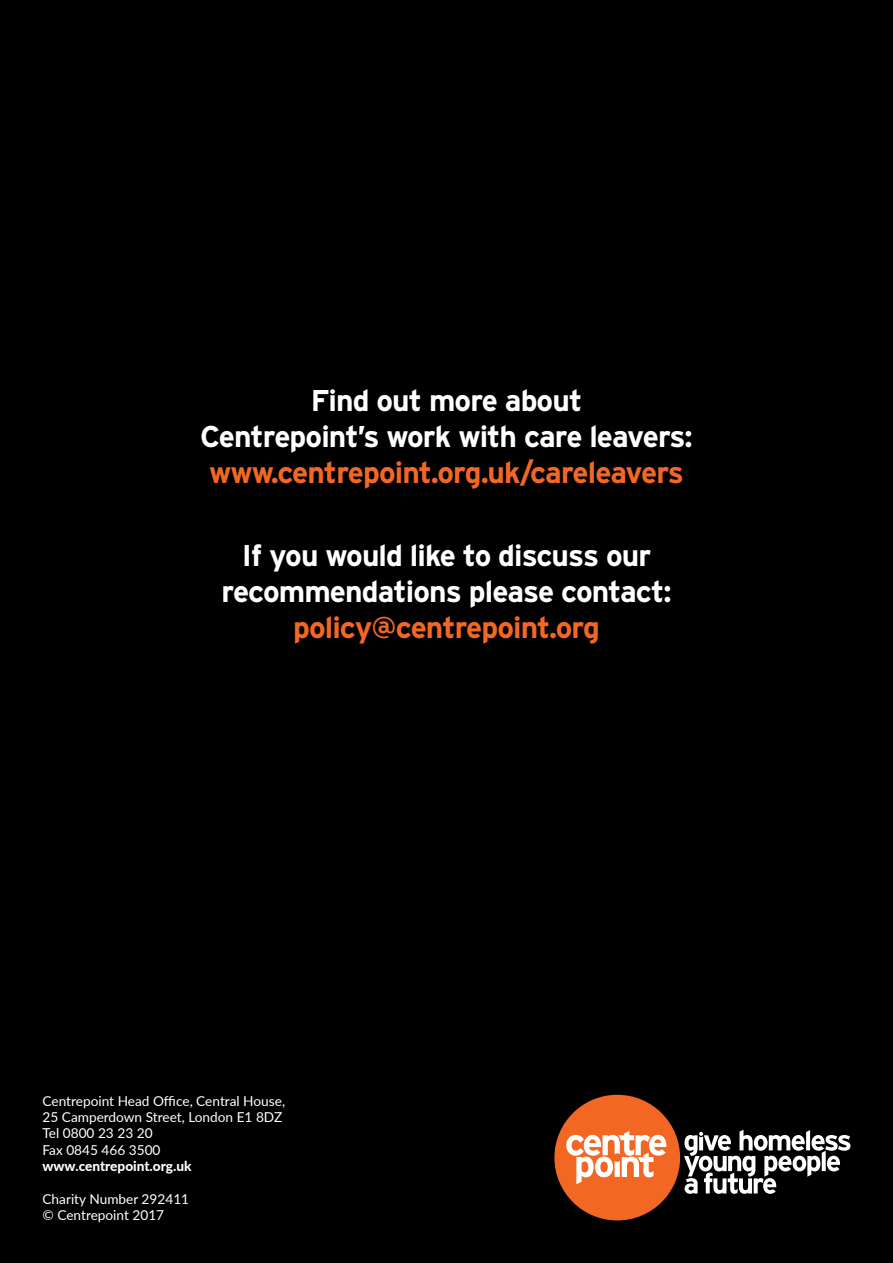
<style>
.page{position:relative;width:893px;height:1263px;background:#000}
.page>*{position:absolute;margin:0;border:0;box-sizing:border-box;transform-origin:0 0}
.t1{font:700 30px/36px "Interstate";letter-spacing:-.03em;color:#fff;text-align:center}
.t2{font:700 30px "Interstate";letter-spacing:-.03em;color:#f26724}
.t3{font:13.65px/16.4px "Lato";color:#fff}
.t4{font:800 13.65px "Lato";color:#fff}
</style>
<div class="page">
<div style="left:554px;top:1095px;width:126px;height:125px;background:#f26724;border-radius:50%"></div>
<svg style="left:566px;top:1131px;width:100px;height:53px"></svg>
<svg style="left:684px;top:1130px;width:166px;height:64px"></svg>
<h1 class="t1" style="left:200px;top:382px;width:494px">Find out more about<br>Centrepoint’s work with care leavers:</h1>
<h1 class="t2" style="left:209px;top:456px;width:476px">www.centrepoint.org.uk/careleavers</h1>
<h1 class="t1" style="left:222px;top:537px;width:451px">If you would like to discuss our recommendations please contact:</h1>
<h1 class="t2" style="left:293px;top:611px;width:308px">policy@centrepoint.org</h1>
<p class="t3" style="left:43px;top:1092px;width:244px">Centrepoint Head Office, Central House,<br>25 Camperdown Street, London E1 8DZ<br>Tel 0800 23 23 20<br>Fax 0845 466 3500</p>
<p class="t4" style="left:43px;top:1156px;width:151px">www.centrepoint.org.uk</p>
<p class="t3" style="left:43px;top:1190px;width:148px">Charity Number 292411 © Centrepoint 2017</p>
</div>
